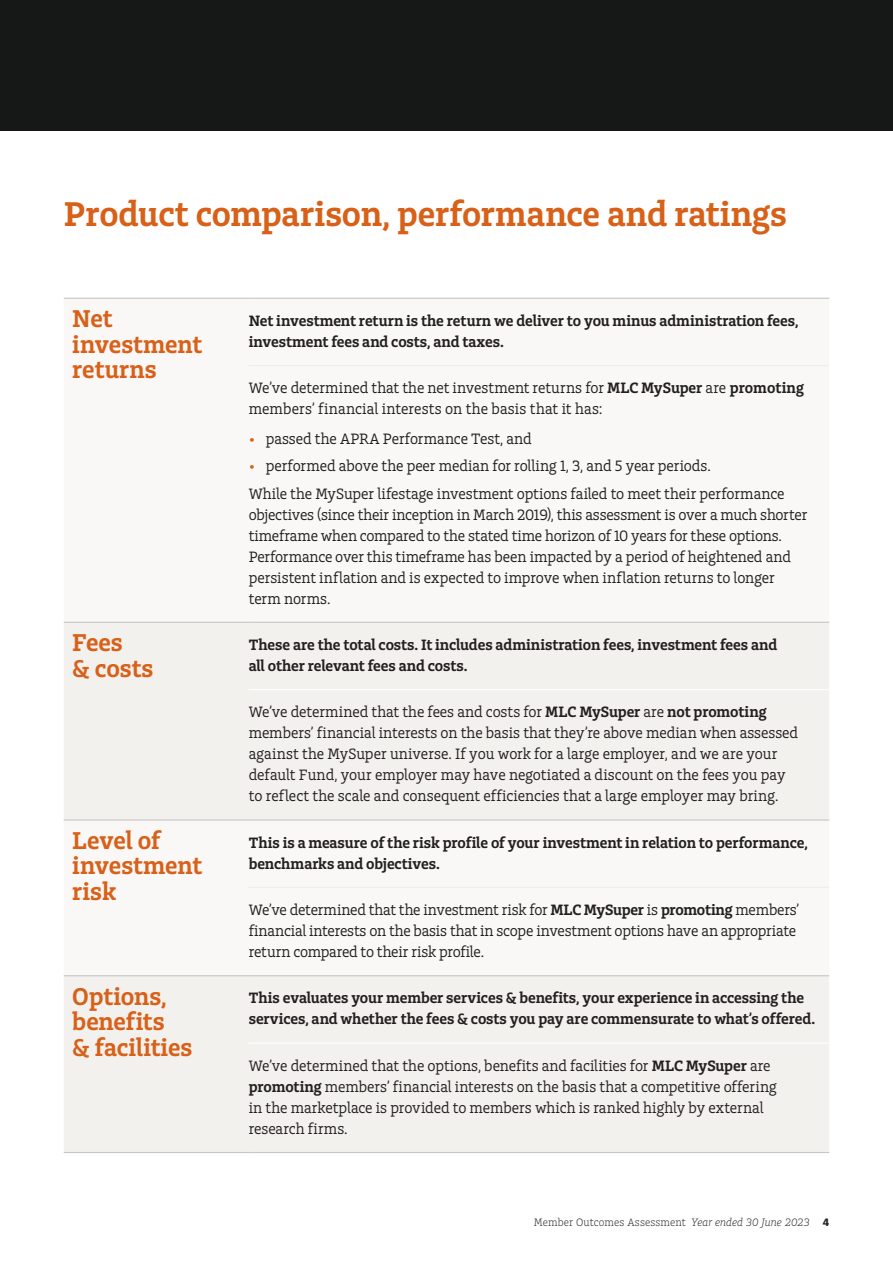
<style>
.page{position:relative;width:893px;height:1263px;background:#fff}
.page>*{position:absolute;margin:0;border:0;box-sizing:border-box;transform-origin:0 0}
.t1{font:36px "Charlie Std Sm Bld";letter-spacing:-.005em;color:#d86018}
.t2{font:25.5px/25.5px "Charlie Std Sm Bld";color:#d86018}
.t3{font:15.75px/21px "Charlie Std";letter-spacing:-.005em;color:#231f20}
.t4{font:15.75px/21px "Charlie Std Sm Bld";letter-spacing:-.005em;color:#231f20}
.t5{font:300 11.25px "Charlie Std";letter-spacing:.01em;color:#231f20}
.s1{font-family:"Charlie Std Sm Bld"}
.s2{font-size:18px;color:#d86018}
.s3{font-style:italic}
.s4{font-family:"Charlie Std Bld";font-weight:400}
</style>
<div class="page">
<div style="left:0;top:0;width:893px;height:131px;background:#161818"></div>
<svg style="left:64px;top:623px;width:765px;height:529px;fill:#f3f1ee"></svg>
<hr style="left:64px;top:298px;width:185px;height:1px;background:#c8c5c4">
<hr style="left:249px;top:298px;width:580px;height:1px;background:#c8c5c4">
<hr style="left:64px;top:819px;width:185px;height:1px;background:#c8c5c4">
<hr style="left:249px;top:819px;width:580px;height:1px;background:#c8c5c4">
<hr style="left:64px;top:975px;width:185px;height:1px;background:#c8c5c4">
<hr style="left:64px;top:622px;width:185px;height:1px;background:#c8c5c4">
<hr style="left:249px;top:622px;width:580px;height:1px;background:#c8c5c4">
<hr style="left:249px;top:365px;width:580px;height:1px;background:#f0eeea">
<hr style="left:249px;top:887px;width:580px;height:1px;background:#f0eeea">
<hr style="left:249px;top:689px;width:580px;height:1px;background:#fff">
<hr style="left:249px;top:975px;width:580px;height:1px;background:#c8c5c4">
<hr style="left:249px;top:1042px;width:580px;height:2px;background:#fff">
<hr style="left:64px;top:1152px;width:185px;height:1px;background:#c8c5c4">
<hr style="left:249px;top:1152px;width:580px;height:1px;background:#c8c5c4">
<h1 class="t1" style="left:64px;top:191px;width:725px">Product comparison, performance and ratings</h1>
<h2 class="t2" style="left:72px;top:305px;width:131px">Net investment returns</h2>
<p class="t4" style="left:249px;top:310px;width:551px">Net investment return is the return we deliver to you minus administration fees, investment fees and costs, and taxes.</p>
<p class="t3" style="left:249px;top:377px;width:557px">We’ve determined that the net investment returns for <span class="s1">MLC MySuper</span> are <span class="s1">promoting </span>members’ financial interests on the basis that it has:</p>
<p class="t3" style="left:249px;top:428px;width:284px"><span class="s2">•</span> passed the APRA Performance Test, and</p>
<p class="t3" style="left:249px;top:452px;width:537px;line-height:27.5px"><span class="s2">•</span> performed above the peer median for rolling 1, 3, and 5 year periods.<br>While the MySuper lifestage investment options failed to meet their performance</p>
<p class="t3" style="left:249px;top:504px;width:560px">objectives (since their inception in March 2019), this assessment is over a much shorter timeframe when compared to the stated time horizon of 10 years for these options.<br>Performance over this timeframe has been impacted by a period of heightened and persistent inflation and is expected to improve when inflation returns to longer term norms.</p>
<h2 class="t2" style="left:72px;top:629px;width:83px">Fees<br>&amp; costs</h2>
<p class="t4" style="left:249px;top:634px;width:530px">These are the total costs. It includes administration fees, investment fees and all other relevant fees and costs.</p>
<p class="t3" style="left:249px;top:701px;width:551px">We’ve determined that the fees and costs for <span class="s1">MLC MySuper</span> are <span class="s1">not promoting </span>members’ financial interests on the basis that they’re above median when assessed against the MySuper universe. If you work for a large employer, and we are your default Fund, your employer may have negotiated a discount on the fees you pay to reflect the scale and consequent efficiencies that a large employer may bring.</p>
<h2 class="t2" style="left:72px;top:827px;width:131px">Level of investment risk</h2>
<p class="t4" style="left:249px;top:831px;width:561px">This is a measure of the risk profile of your investment in relation to performance, benchmarks and objectives.</p>
<p class="t3" style="left:249px;top:899px;width:552px">We’ve determined that the investment risk for <span class="s1">MLC MySuper</span> is <span class="s1">promoting</span> members’ financial interests on the basis that in scope investment options have an appropriate return compared to their risk profile.</p>
<h2 class="t2" style="left:72px;top:983px;width:122px">Options, benefits<br>&amp; facilities</h2>
<p class="t4" style="left:249px;top:987px;width:568px">This evaluates your member services &amp; benefits, your experience in accessing the services, and whether the fees &amp; costs you pay are commensurate to what’s offered.</p>
<p class="t3" style="left:249px;top:1055px;width:530px">We’ve determined that the options, benefits and facilities for <span class="s1">MLC MySuper</span> are <span class="s1">promoting</span> members’ financial interests on the basis that a competitive offering in the marketplace is provided to members which is ranked highly by external research firms.</p>
<p class="t5" style="left:534px;top:1215px;width:297px">Member Outcomes Assessment <span class="s3">Year ended 30 June 2023</span> <span class="s4">4</span></p>
</div>
